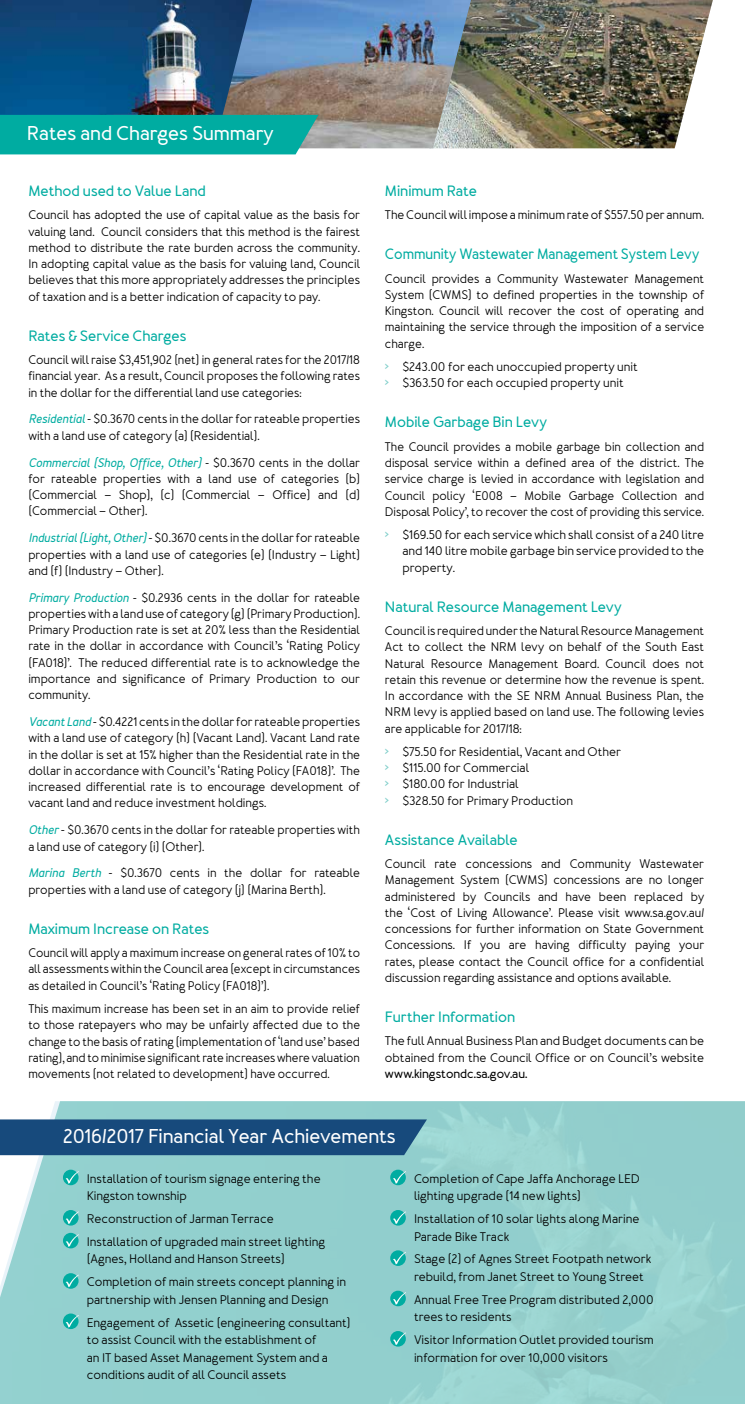
<style>
.page{position:relative;width:745px;height:1404px;background:#fff}
.page>*{position:absolute;margin:0;border:0;box-sizing:border-box;transform-origin:0 0}
.t1{font:700 20px "Merlo Round";color:#fff}
.t2{font:700 15px "Merlo Round";color:#00aca1}
.t3{font:700 15px "Merlo Round";color:#00aca1;scale:.95 1}
.t4{font:500 12.5px/16.2px "Merlo Round";color:#000}
.t5{font:500 12.5px/16.2px "Merlo Round";color:#000;text-align:justify;scale:.96 1}
.t6{font:700 12.5px "Merlo Round";color:#000}
.s1{font-weight:700;font-style:italic;color:#00aca1}
.s2{font-weight:700;color:#81cfcb}
</style>
<div class="page">
<img style="left:470px;top:0;width:242px;height:148px">
<img style="left:252px;top:0;width:218px;height:148px">
<img style="left:0;top:0;width:252px;height:115px">
<img style="left:0;top:1101px;width:744px;height:302px">
<svg style="left:63px;top:1169px;width:15px;height:16px"></svg>
<svg style="left:66px;top:1170px;width:13px;height:13px"></svg>
<svg style="left:63px;top:1209px;width:15px;height:16px"></svg>
<svg style="left:66px;top:1211px;width:13px;height:12px"></svg>
<svg style="left:63px;top:1232px;width:15px;height:16px"></svg>
<svg style="left:66px;top:1234px;width:13px;height:12px"></svg>
<svg style="left:63px;top:1272px;width:15px;height:16px"></svg>
<svg style="left:66px;top:1274px;width:13px;height:13px"></svg>
<svg style="left:63px;top:1313px;width:15px;height:15px"></svg>
<svg style="left:66px;top:1314px;width:13px;height:13px"></svg>
<svg style="left:390px;top:1169px;width:15px;height:16px"></svg>
<svg style="left:392px;top:1170px;width:14px;height:13px"></svg>
<svg style="left:390px;top:1209px;width:15px;height:16px"></svg>
<svg style="left:392px;top:1211px;width:14px;height:12px"></svg>
<svg style="left:390px;top:1250px;width:15px;height:15px"></svg>
<svg style="left:392px;top:1251px;width:14px;height:13px"></svg>
<svg style="left:390px;top:1290px;width:15px;height:15px"></svg>
<svg style="left:392px;top:1291px;width:14px;height:13px"></svg>
<svg style="left:390px;top:1330px;width:15px;height:16px"></svg>
<svg style="left:392px;top:1332px;width:14px;height:12px"></svg>
<div style="left:0;top:1119px;width:426px;height:35px;background:#174a7c"></div>
<div style="left:0;top:115px;width:318px;height:39px;background:#00aca1"></div>
<h1 class="t1" style="left:27px;top:121px;width:248px">Rates and Charges Summary</h1>
<p class="t2" style="left:28px;top:182px;width:179px">Method used to Value Land</p>
<p class="t4" style="left:28px;top:207px;width:333px;text-align:justify">Council has adopted the use of capital value as the basis for valuing land. Council considers that this method is the fairest method to distribute the rate burden across the community.<br>In adopting capital value as the basis for valuing land, Council believes that this more appropriately addresses the principles of taxation and is a better indication of capacity to pay.</p>
<p class="t2" style="left:28px;top:326px;width:159px">Rates &amp; Service Charges</p>
<p class="t4" style="left:28px;top:352px;width:333px;text-align:justify">Council will raise $3,451,902 (net) in general rates for the 2017/18 financial year. As a result, Council proposes the following rates in the dollar for the differential land use categories:</p>
<p class="t4" style="left:28px;top:411px;width:333px"><span class="s1">Residential</span> - $0.3670 cents in the dollar for rateable properties with a land use of category (a) (Residential).</p>
<p class="t4" style="left:28px;top:455px;width:333px;text-align:justify"><span class="s1">Commercial (Shop, Office, Other)</span> - $0.3670 cents in the dollar for rateable properties with a land use of categories (b) (Commercial – Shop), (c) (Commercial – Office) and (d) (Commercial – Other).</p>
<p class="t4" style="left:28px;top:530px;width:333px;text-align:justify"><span class="s1">Industrial (Light, Other)</span> - $0.3670 cents in the dollar for rateable properties with a land use of categories (e) (Industry – Light) and (f) (Industry – Other).</p>
<p class="t4" style="left:28px;top:590px;width:333px;text-align:justify"><span class="s1">Primary Production</span> - $0.2936 cents in the dollar for rateable properties with a land use of category (g) (Primary Production).<br>Primary Production rate is set at 20% less than the Residential rate in the dollar in accordance with Council’s ‘Rating Policy (FA018)’. The reduced differential rate is to acknowledge the importance and significance of Primary Production to our community.</p>
<p class="t4" style="left:28px;top:714px;width:333px;text-align:justify"><span class="s1">Vacant Land</span> - $0.4221 cents in the dollar for rateable properties with a land use of category (h) (Vacant Land). Vacant Land rate in the dollar is set at 15% higher than the Residential rate in the dollar in accordance with Council’s ‘Rating Policy (FA018)’. The increased differential rate is to encourage development of vacant land and reduce investment holdings.</p>
<p class="t4" style="left:28px;top:822px;width:333px"><span class="s1">Other</span> - $0.3670 cents in the dollar for rateable properties with a land use of category (i) (Other).</p>
<p class="t4" style="left:28px;top:865px;width:333px"><span class="s1">Marina Berth</span> - $0.3670 cents in the dollar for rateable properties with a land use of category (j) (Marina Berth).</p>
<p class="t2" style="left:28px;top:919px;width:182px">Maximum Increase on Rates</p>
<p class="t5" style="left:28px;top:945px;width:347px">Council will apply a maximum increase on general rates of 10% to all assessments within the Council area (except in circumstances as detailed in Council’s ‘Rating Policy (FA018)’).</p>
<p class="t5" style="left:28px;top:1001px;width:347px">This maximum increase has been set in an aim to provide relief to those ratepayers who may be unfairly affected due to the change to the basis of rating (implementation of ‘land use’ based rating), and to minimise significant rate increases where valuation movements (not related to development) have occurred.</p>
<p class="t2" style="left:384px;top:182px;width:94px">Minimum Rate</p>
<p class="t4" style="left:384px;top:207px;width:320px">The Council will impose a minimum rate of $557.50 per annum.</p>
<p class="t3" style="left:384px;top:245px;width:332px">Community Wastewater Management System Levy</p>
<p class="t4" style="left:384px;top:271px;width:320px;text-align:justify">Council provides a Community Wastewater Management System (CWMS) to defined properties in the township of Kingston. Council will recover the cost of operating and maintaining the service through the imposition of a service charge.</p>
<p class="t4" style="left:384px;top:359px;width:254px"><span class="s2">&gt;</span> $243.00 for each unoccupied property unit <span class="s2">&gt;</span> $363.50 for each occupied property unit</p>
<p class="t2" style="left:384px;top:413px;width:163px">Mobile Garbage Bin Levy</p>
<p class="t5" style="left:384px;top:439px;width:334px">The Council provides a mobile garbage bin collection and disposal service within a defined area of the district. The service charge is levied in accordance with legislation and Council policy ‘E008 – Mobile Garbage Collection and Disposal Policy’, to recover the cost of providing this service.</p>
<p class="t4" style="left:402px;top:527px;width:303px;text-align:justify;text-indent:-18px"><span class="s2">&gt;</span> $169.50 for each service which shall consist of a 240 litre and 140 litre mobile garbage bin service provided to the property.</p>
<p class="t2" style="left:384px;top:597px;width:238px">Natural Resource Management Levy</p>
<p class="t4" style="left:384px;top:623px;width:320px;text-align:justify">Council is required under the Natural Resource Management Act to collect the NRM levy on behalf of the South East Natural Resource Management Board. Council does not retain this revenue or determine how the revenue is spent.<br>In accordance with the SE NRM Annual Business Plan, the NRM levy is applied based on land use. The following levies are applicable for 2017/18:</p>
<p class="t4" style="left:384px;top:744px;width:237px"><span class="s2">&gt;</span> $75.50 for Residential, Vacant and Other <span class="s2">&gt;</span> $115.00 for Commercial<br><span class="s2">&gt;</span> $180.00 for Industrial<br><span class="s2">&gt;</span> $328.50 for Primary Production</p>
<p class="t2" style="left:384px;top:830px;width:134px">Assistance Available</p>
<p class="t4" style="left:384px;top:856px;width:320px;text-align:justify">Council rate concessions and Community Wastewater Management System (CWMS) concessions are no longer administered by Councils and have been replaced by the ‘Cost of Living Allowance’. Please visit www.sa.gov.au/ concessions for further information on State Government Concessions. If you are having difficulty paying your rates, please contact the Council office for a confidential discussion regarding assistance and options available.</p>
<p class="t2" style="left:384px;top:1007px;width:132px">Further Information</p>
<p class="t4" style="left:384px;top:1033px;width:320px">The full Annual Business Plan and Budget documents can be obtained from the Council Office or on Council’s website</p>
<p class="t6" style="left:384px;top:1065px;width:144px">www.kingstondc.sa.gov.au.</p>
<h1 class="t1" style="left:63px;top:1123px;width:334px">2016/2017 Financial Year Achievements</h1>
<p class="t4" style="left:87px;top:1170px;width:235px;line-height:17.5px">Installation of tourism signage entering the<br>Kingston township</p>
<p class="t4" style="left:87px;top:1207px;width:240px;line-height:22.9px">Reconstruction of Jarman Terrace<br>Installation of upgraded main street lighting</p>
<p class="t4" style="left:87px;top:1248px;width:260px;line-height:22.9px">(Agnes, Holland and Hanson Streets)<br>Completion of main streets concept planning in</p>
<p class="t4" style="left:87px;top:1288px;width:265px;line-height:22.9px">partnership with Jensen Planning and Design<br>Engagement of Assetic (engineering consultant)</p>
<p class="t4" style="left:87px;top:1331px;width:243px;line-height:17.5px">to assist Council with the establishment of an IT based Asset Management System and a conditions audit of all Council assets</p>
<p class="t4" style="left:414px;top:1170px;width:227px;line-height:17.5px">Completion of Cape Jaffa Anchorage LED lighting upgrade (14 new lights)</p>
<p class="t4" style="left:414px;top:1210px;width:227px;line-height:17.5px">Installation of 10 solar lights along Marine<br>Parade Bike Track</p>
<p class="t4" style="left:414px;top:1250px;width:239px;line-height:17.5px">Stage (2) of Agnes Street Footpath network rebuild, from Janet Street to Young Street</p>
<p class="t4" style="left:414px;top:1291px;width:241px;line-height:17.5px">Annual Free Tree Program distributed 2,000 trees to residents</p>
<p class="t4" style="left:414px;top:1331px;width:241px;line-height:17.5px">Visitor Information Outlet provided tourism information for over 10,000 visitors</p>
</div>
